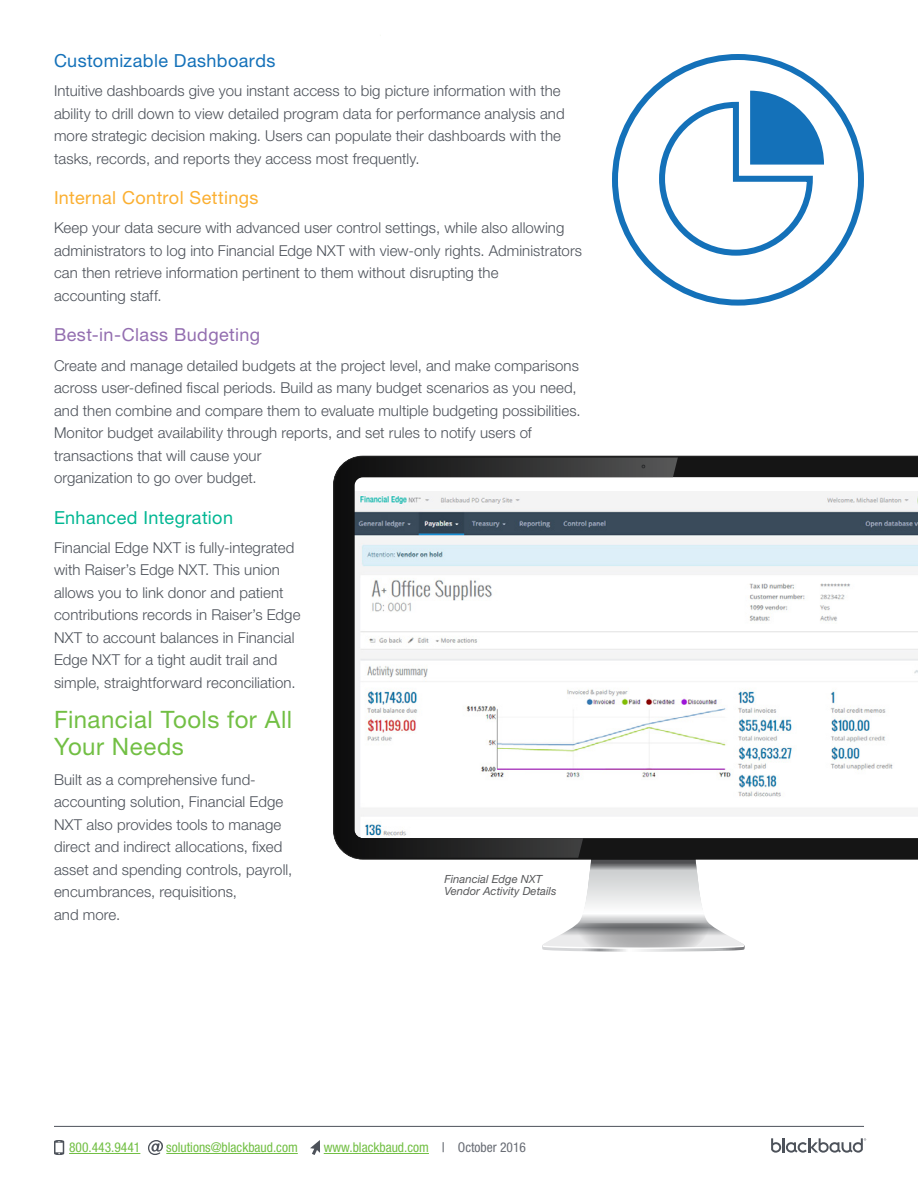
<style>
.page{position:relative;width:918px;height:1188px;background:#fff}
.page>*{position:absolute;margin:0;border:0;box-sizing:border-box;transform-origin:0 0}
.t1{font:24px/27px "Helvetica Neue LT Std";letter-spacing:.02em;color:#72bf44}
.t2{font:18px "Helvetica Neue LT Std";letter-spacing:.02em;color:#fbaf31}
.t3{font:18px "Helvetica Neue LT Std";letter-spacing:.025em;color:#1471b9}
.t4{font:18px "Helvetica Neue LT Std";letter-spacing:.02em;color:#936eb0}
.t5{font:18px "Helvetica Neue LT Std";letter-spacing:.02em;color:#02b793}
.t6{font:300 15px/22.5px "Helvetica Neue LT Std";letter-spacing:.005em;color:#4d525a}
.t7{font:condensed 13.5px "Helvetica Neue LT Std";color:#72bf44}
.t8{font:italic 11.25px/12px "Helvetica Neue LT Std";color:#58595b}
.s1{color:#4d525a}
.s2{color:#686c74}
</style>
<div class="page">
<svg style="left:542px;top:860px;width:203px;height:92px"></svg>
<svg style="left:333px;top:456px;width:585px;height:403px"></svg>
<svg style="left:335px;top:458px;width:343px;height:400px"></svg>
<svg style="left:354px;top:829px;width:564px;height:12px"></svg>
<svg style="left:641px;top:465px;width:4px;height:3px"></svg>
<div style="left:612px;top:54px;width:252px;height:252px;border:6px solid #1471b9;border-radius:50%"></div>
<svg style="left:656px;top:91px;width:168px;height:165px"></svg>
<hr style="left:69px;top:1153px;width:71px;height:1px;background:#72bf44">
<hr style="left:166px;top:1153px;width:132px;height:1px;background:#72bf44">
<hr style="left:324px;top:1153px;width:105px;height:1px;background:#72bf44">
<svg style="left:148px;top:1140px;width:15px;height:15px"></svg>
<svg style="left:310px;top:1140px;width:10px;height:15px"></svg>
<svg style="left:54px;top:1140px;width:10px;height:15px"></svg>
<hr style="left:54px;top:1126px;width:810px;height:1px;background:#4d525a">
<svg style="left:771px;top:1138px;width:95px;height:15px"></svg>
<p class="t3" style="left:54px;top:50px;width:223px">Customizable Dashboards</p>
<p class="t6" style="left:54px;top:79px;width:512px">Intuitive dashboards give you instant access to big picture information with the ability to drill down to view detailed program data for performance analysis and more strategic decision making. Users can populate their dashboards with the tasks, records, and reports they access most frequently.</p>
<p class="t2" style="left:54px;top:187px;width:206px">Internal Control Settings</p>
<p class="t6" style="left:54px;top:216px;width:530px">Keep your data secure with advanced user control settings, while also allowing administrators to log into Financial Edge NXT with view-only rights. Administrators can then retrieve information pertinent to them without disrupting the<br>accounting staff.</p>
<p class="t4" style="left:54px;top:324px;width:208px">Best-in-Class Budgeting</p>
<p class="t6" style="left:54px;top:354px;width:528px">Create and manage detailed budgets at the project level, and make comparisons across user-defined fiscal periods. Build as many budget scenarios as you need, and then combine and compare them to evaluate multiple budgeting possibilities.<br>Monitor budget availability through reports, and set rules to notify users of transactions that will cause your<br>organization to go over budget.</p>
<p class="t5" style="left:54px;top:506px;width:181px">Enhanced Integration</p>
<p class="t6" style="left:54px;top:536px;width:248px">Financial Edge NXT is fully-integrated with Raiser’s Edge NXT. This union allows you to link donor and patient contributions records in Raiser’s Edge NXT to account balances in Financial Edge NXT for a tight audit trail and simple, straightforward reconciliation.</p>
<h1 class="t1" style="left:54px;top:706px;width:240px">Financial Tools for All<br>Your Needs</h1>
<p class="t6" style="left:54px;top:768px;width:240px">Built as a comprehensive fund&shy;accounting solution, Financial Edge<br>NXT also provides tools to manage direct and indirect allocations, fixed asset and spending controls, payroll, encumbrances, requisitions,<br>and more.</p>
<p class="t8" style="left:444px;top:873px;width:114px">Financial Edge NXT<br>Vendor Activity Details</p>
<p class="t7" style="left:69px;top:1140px;width:73px">800.443.9441</p>
<p class="t7" style="left:166px;top:1140px;width:133px">solutions@blackbaud.com</p>
<p class="t7" style="left:324px;top:1140px;width:204px">www.blackbaud.com <span class="s1">|</span> <span class="s2">October 2016</span></p>
</div>
